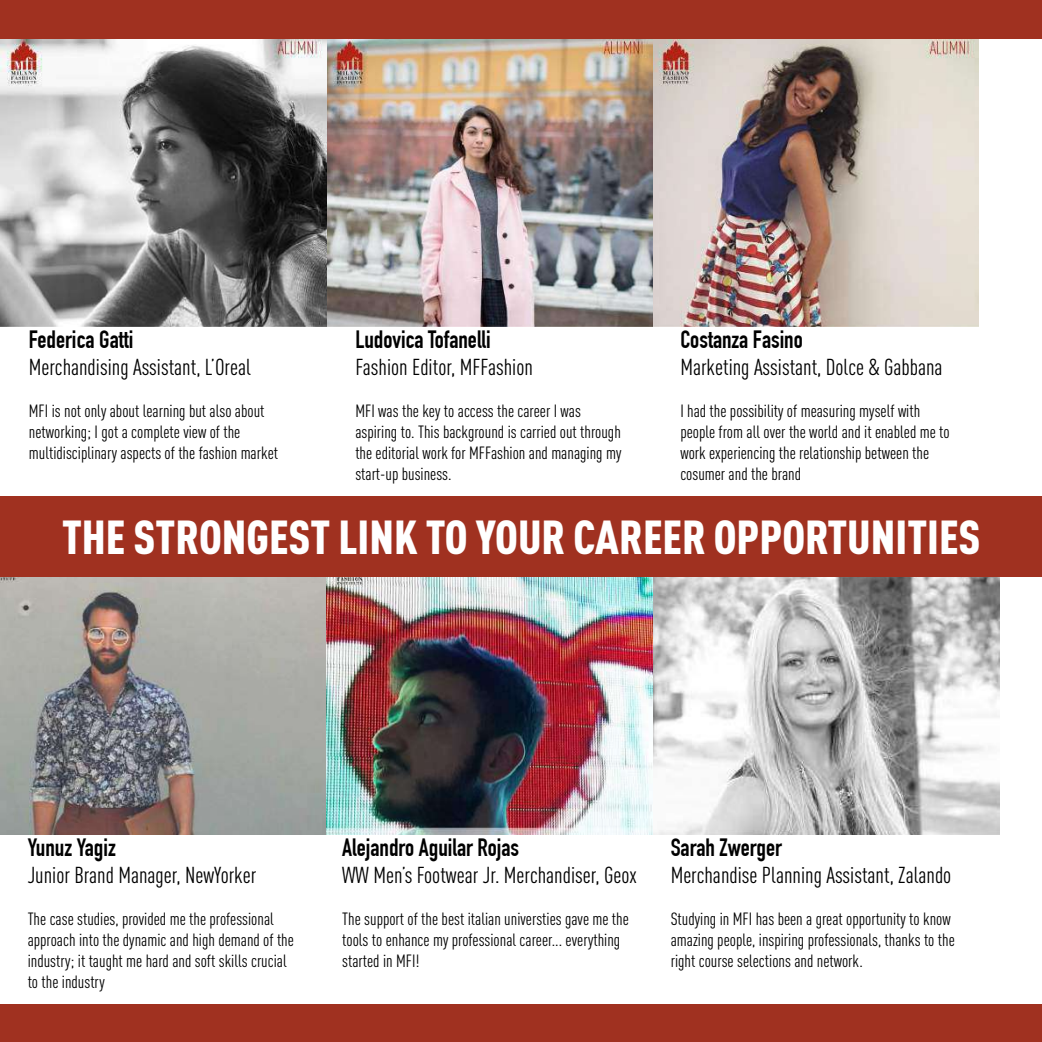
<style>
.page{position:relative;width:1042px;height:1042px;background:#fff}
.page>*{position:absolute;margin:0;border:0;box-sizing:border-box;transform-origin:0 0}
.t1{font:900 47.07px "DIN Cond";color:#fff}
.t2{font:700 24.5px "DIN Condensed";color:#000}
.t3{font:22.75px "DIN Cond";color:#000}
.t4{font:17.5px/21px "DIN Cond";color:#000}
</style>
<div class="page">
<img style="left:0;top:576px;width:326px;height:259px">
<img style="left:0;top:39px;width:979px;height:288px">
<img style="left:652px;top:576px;width:347px;height:259px">
<img style="left:326px;top:576px;width:326px;height:259px">
<div style="left:0;top:496px;width:1041px;height:80px;background:#a03120"></div>
<div style="left:0;top:1002px;width:1041px;height:40px;background:#a03120"></div>
<div style="left:0;top:0;width:1041px;height:39px;background:#a03120"></div>
<div style="left:0;top:835px;width:326px;height:169px;background:#fff"></div>
<div style="left:326px;top:835px;width:326px;height:169px;background:#fff"></div>
<div style="left:652px;top:835px;width:389px;height:169px;background:#fff"></div>
<h2 class="t2" style="left:29px;top:325px;width:106px">Federica Gatti</h2>
<h3 class="t3" style="left:29px;top:354px;width:223px">Merchandising Assistant, L’Oreal</h3>
<p class="t4" style="left:29px;top:400px;width:251px">MFI is not only about learning but also about networking; I got a complete view of the multidisciplinary aspects of the fashion market</p>
<h2 class="t2" style="left:355px;top:325px;width:137px">Ludovica Tofanelli</h2>
<h3 class="t3" style="left:355px;top:354px;width:179px">Fashion Editor, MFFashion</h3>
<p class="t4" style="left:355px;top:400px;width:267px">MFI was the key to access the career I was aspiring to. This background is carried out through the editorial work for MFFashion and managing my start-up business.</p>
<h2 class="t2" style="left:680px;top:325px;width:124px">Costanza Fasino</h2>
<h3 class="t3" style="left:680px;top:354px;width:264px">Marketing Assistant, Dolce &amp; Gabbana</h3>
<p class="t4" style="left:680px;top:400px;width:271px">I had the possibility of measuring myself with people from all over the world and it enabled me to work experiencing the relationship between the cosumer and the brand</p>
<h1 class="t1" style="left:62px;top:508px;width:920px">THE STRONGEST LINK TO YOUR CAREER OPPORTUNITIES</h1>
<h2 class="t2" style="left:28px;top:833px;width:90px">Yunuz Yagiz</h2>
<h3 class="t3" style="left:28px;top:862px;width:230px">Junior Brand Manager, NewYorker</h3>
<p class="t4" style="left:28px;top:908px;width:268px">The case studies, provided me the professional approach into the dynamic and high demand of the industry; it taught me hard and soft skills crucial to the industry</p>
<h2 class="t2" style="left:342px;top:833px;width:178px">Alejandro Aguilar Rojas</h2>
<h3 class="t3" style="left:342px;top:862px;width:296px">WW Men’s Footwear Jr. Merchandiser, Geox</h3>
<p class="t4" style="left:342px;top:908px;width:288px">The support of the best italian universties gave me the tools to enhance my professional career... everything started in MFI!</p>
<h2 class="t2" style="left:671px;top:833px;width:113px">Sarah Zwerger</h2>
<h3 class="t3" style="left:671px;top:862px;width:282px">Merchandise Planning Assistant, Zalando</h3>
<p class="t4" style="left:671px;top:908px;width:286px">Studying in MFI has been a great opportunity to know amazing people, inspiring professionals, thanks to the right course selections and network.</p>
</div>
